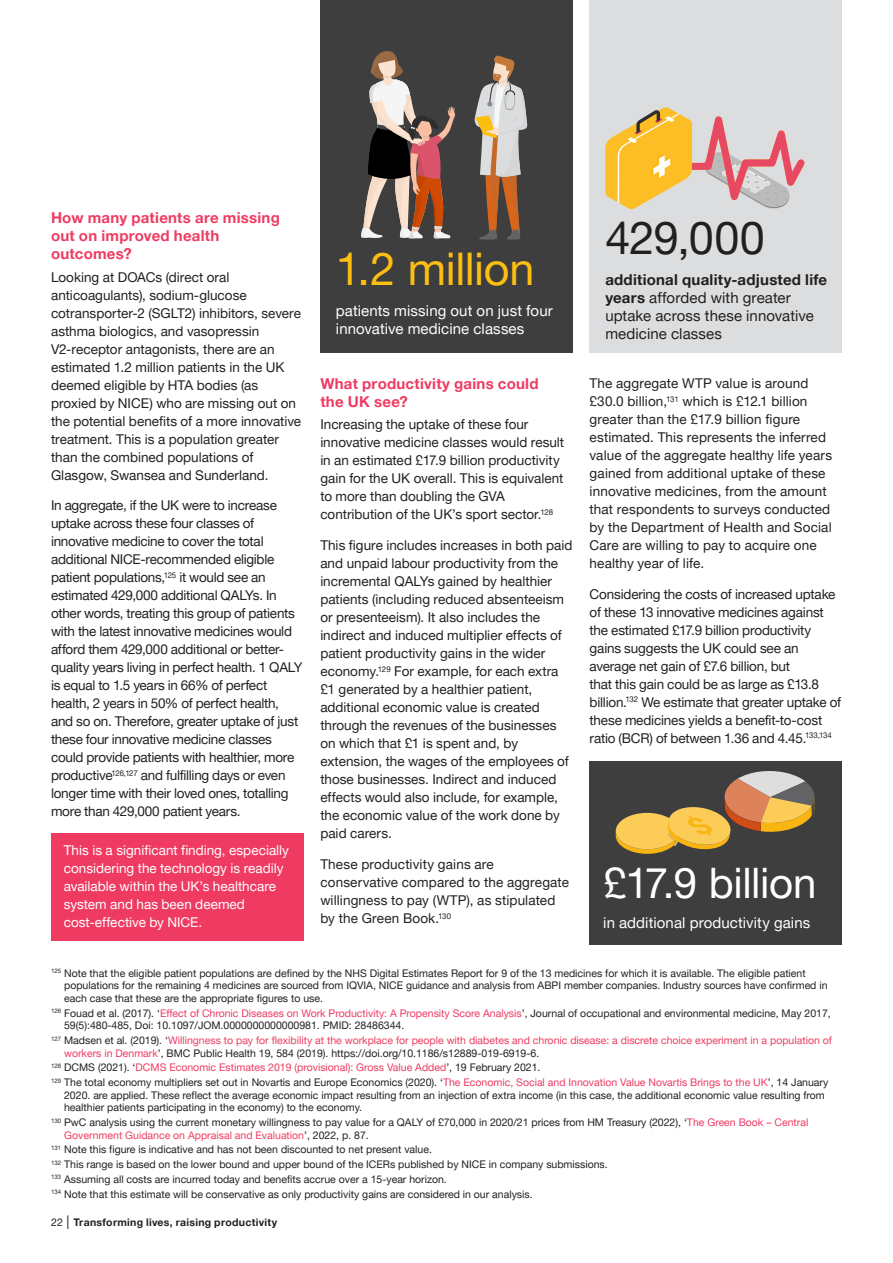
<style>
.page{position:relative;width:893px;height:1263px;background:#fff}
.page>*{position:absolute;margin:0;border:0;box-sizing:border-box;transform-origin:0 0}
.Head_3{font:45px "Helvetica Neue LT Pro";letter-spacing:-.01em;color:#fdbe12}
.Head_3-2{font:45px "Helvetica Neue LT Pro";letter-spacing:-.005em;color:#231f20}
.Head_3-3{font:42px "Helvetica Neue LT Pro";letter-spacing:-.01em;color:#fff}
.Head_3-4{font:15px/18px "Helvetica Neue LT Pro";letter-spacing:.005em;color:#231f20}
.Head_3-5{font:700 15px/18px "Helvetica Neue LT Pro";letter-spacing:.015em;color:#ef3b62}
.Head_3-6{font:15px/18px "Helvetica Neue LT Pro";letter-spacing:.005em;color:#fff}
.Body_text{font:13.5px/18px "Helvetica Neue LT Pro";color:#231f20}
.Body_text-2{font:13.5px/18px "Helvetica Neue LT Pro";letter-spacing:-.02em;color:#231f20}
.Body_text-3{font:13.5px/18px "Helvetica Neue LT Pro";color:#fff}
.Footnote_Text{font:10.5px/12.6px "Helvetica Neue LT Pro";color:#231f20}
.Footnote_Text-2{font:10.5px/12.6px "Helvetica Neue LT Pro";color:#ef3b62}
.t1{font:700 10.5px "Helvetica Neue LT Pro";letter-spacing:.03em;color:#231f20}
.s1{font-weight:700}
.s2{color:#ef3b62}
.s3{color:#231f20}
.s4{font-weight:400}
.s5{font-weight:400;font-size:13.5px}
</style>
<div class="page">
<div style="left:590px;top:0;width:252px;height:353px;background:#dcdddf"></div>
<div style="left:320px;top:0;width:253px;height:353px;background:#3e3e3f"></div>
<div style="left:589px;top:762px;width:252px;height:183px;background:#3e3e3f"></div>
<svg style="left:616px;top:771px;width:199px;height:83px"></svg>
<div style="left:51px;top:833px;width:252px;height:107px;background:#ef3b62"></div>
<svg style="left:605px;top:107px;width:200px;height:103px"></svg>
<svg style="left:361px;top:51px;width:94px;height:188px"></svg>
<svg style="left:475px;top:55px;width:52px;height:184px"></svg>
<p class="Head_3-5" style="left:51px;top:209px;width:230px">How many patients are missing out on improved health outcomes?</p>
<p class="Body_text" style="left:51px;top:267px;width:252px">Looking at DOACs (direct oral anticoagulants), sodium-glucose cotransporter-2 (SGLT2) inhibitors, severe asthma biologics, and vasopressin V2-receptor antagonists, there are an estimated 1.2 million patients in the UK deemed eligible by HTA bodies (as proxied by NICE) who are missing out on the potential benefits of a more innovative treatment. This is a population greater than the combined populations of Glasgow, Swansea and Sunderland.</p>
<p class="Body_text-2" style="left:51px;top:496px;width:253px">In aggregate, if the UK were to increase uptake across these four classes of innovative medicine to cover the total additional NICE-recommended eligible patient populations,<sup>125</sup> it would see an estimated 429,000 additional QALYs. In other words, treating this group of patients with the latest innovative medicines would afford them 429,000 additional or better&shy;quality years living in perfect health. 1 QALY is equal to 1.5 years in 66% of perfect health, 2 years in 50% of perfect health, and so on. Therefore, greater uptake of just these four innovative medicine classes could provide patients with healthier, more productive<sup>126,127</sup> and fulfilling days or even longer time with their loved ones, totalling more than 429,000 patient years.</p>
<p class="Body_text-3" style="left:64px;top:841px;width:227px">This is a significant finding, especially considering the technology is readily available within the UK’s healthcare system and has been deemed cost-effective by NICE.</p>
<p class="Head_3" style="left:336px;top:241px;width:200px">1.2 million</p>
<p class="Head_3-6" style="left:336px;top:301px;width:218px">patients missing out on just four innovative medicine classes</p>
<p class="Head_3-5" style="left:320px;top:374px;width:220px">What productivity gains could the UK see?</p>
<p class="Body_text" style="left:320px;top:415px;width:245px">Increasing the uptake of these four innovative medicine classes would result in an estimated £17.9 billion productivity gain for the UK overall. This is equivalent to more than doubling the GVA contribution of the UK’s sport sector.<sup>128</sup></p>
<p class="Body_text" style="left:320px;top:536px;width:254px">This figure includes increases in both paid and unpaid labour productivity from the incremental QALYs gained by healthier patients (including reduced absenteeism or presenteeism). It also includes the indirect and induced multiplier effects of patient productivity gains in the wider economy.<sup>129</sup> For example, for each extra £1 generated by a healthier patient, additional economic value is created through the revenues of the businesses on which that £1 is spent and, by extension, the wages of the employees of those businesses. Indirect and induced effects would also include, for example, the economic value of the work done by paid carers.</p>
<p class="Body_text" style="left:320px;top:855px;width:250px">These productivity gains are conservative compared to the aggregate willingness to pay (WTP), as stipulated by the Green Book.<sup>130</sup></p>
<p class="Head_3-2" style="left:605px;top:210px;width:161px">429,000</p>
<p class="Head_3-4" style="left:605px;top:270px;width:223px"><span class="s1">additional quality-adjusted life years</span> afforded with greater uptake across these innovative medicine classes</p>
<p class="Body_text" style="left:590px;top:374px;width:244px">The aggregate WTP value is around £30.0 billion,<sup>131</sup> which is £12.1 billion greater than the £17.9 billion figure estimated. This represents the inferred value of the aggregate healthy life years gained from additional uptake of these innovative medicines, from the amount that respondents to surveys conducted by the Department of Health and Social Care are willing to pay to acquire one healthy year of life.</p>
<p class="Body_text" style="left:590px;top:585px;width:253px">Considering the costs of increased uptake of these 13 innovative medicines against the estimated £17.9 billion productivity gains suggests the UK could see an average net gain of £7.6 billion, but<br>that this gain could be as large as £13.8 billion.<sup>132</sup> We estimate that greater uptake of these medicines yields a benefit-to-cost ratio (BCR) of between 1.36 and 4.45.<sup>133,134</sup></p>
<p class="Head_3-3" style="left:603px;top:857px;width:215px">£17.9 billion</p>
<p class="Head_3-6" style="left:603px;top:914px;width:209px">in additional productivity gains</p>
<p class="Footnote_Text" style="left:64px;top:966px;width:765px;text-indent:-13px"><sup>125</sup> Note that the eligible patient populations are defined by the NHS Digital Estimates Report for 9 of the 13 medicines for which it is available. The eligible patient populations for the remaining 4 medicines are sourced from IQVIA, NICE guidance and analysis from ABPI member companies. Industry sources have confirmed in each case that these are the appropriate figures to use.</p>
<p class="Footnote_Text" style="left:64px;top:1006px;width:768px;text-indent:-13px"><sup>126</sup> Fouad et al. (2017). ‘<span class="s2">Effect of Chronic Diseases on Work Productivity: A Propensity Score Analysis</span>’, Journal of occupational and environmental medicine, May 2017,<br>59(5):480-485, Doi: 10.1097/JOM.0000000000000981. PMID: 28486344.</p>
<p class="Footnote_Text-2" style="left:64px;top:1034px;width:769px;text-indent:-13px"><sup>127</sup> <span class="s3">Madsen et al. (2019). ‘</span>Willingness to pay for flexibility at the workplace for people with diabetes and chronic disease: a discrete choice experiment in a population of workers in Denmark<span class="s3">’, BMC Public Health 19, 584 (2019). https://doi.org/10.1186/s12889-019-6919-6.</span></p>
<p class="Footnote_Text-2" style="left:51px;top:1061px;width:491px"><sup>128</sup> <span class="s3">DCMS (2021). ‘</span>DCMS Economic Estimates 2019 (provisional): Gross Value Added<span class="s3">’, 19 February 2021.</span></p>
<p class="Footnote_Text" style="left:64px;top:1076px;width:766px;text-indent:-13px"><sup>129</sup> The total economy multipliers set out in Novartis and Europe Economics (2020). ‘<span class="s2">The Economic, Social and Innovation Value Novartis Brings to the UK</span>’, 14 January<br>2020. are applied. These reflect the average economic impact resulting from an injection of extra income (in this case, the additional economic value resulting from healthier patients participating in the economy) to the economy.</p>
<p class="Footnote_Text" style="left:64px;top:1116px;width:746px;text-indent:-13px"><sup>130</sup> PwC analysis using the current monetary willingness to pay value for a QALY of £70,000 in 2020/21 prices from HM Treasury (2022), ‘<span class="s2">The Green Book – Central<br>Government Guidance on Appraisal and Evaluation</span>’, 2022, p. 87.</p>
<p class="Footnote_Text" style="left:51px;top:1143px;width:382px"><sup>131</sup> Note this figure is indicative and has not been discounted to net present value.</p>
<p class="Footnote_Text" style="left:51px;top:1158px;width:558px"><sup>132</sup> This range is based on the lower bound and upper bound of the ICERs published by NICE in company submissions.</p>
<p class="Footnote_Text" style="left:51px;top:1172px;width:397px"><sup>133</sup> Assuming all costs are incurred today and benefits accrue over a 15-year horizon.</p>
<p class="Footnote_Text" style="left:51px;top:1187px;width:483px"><sup>134</sup> Note that this estimate will be conservative as only productivity gains are considered in our analysis.</p>
<p class="t1" style="left:51px;top:1215px;width:228px"><span class="s4">22</span> <span class="s5">|</span> Transforming lives, raising productivity</p>
</div>
